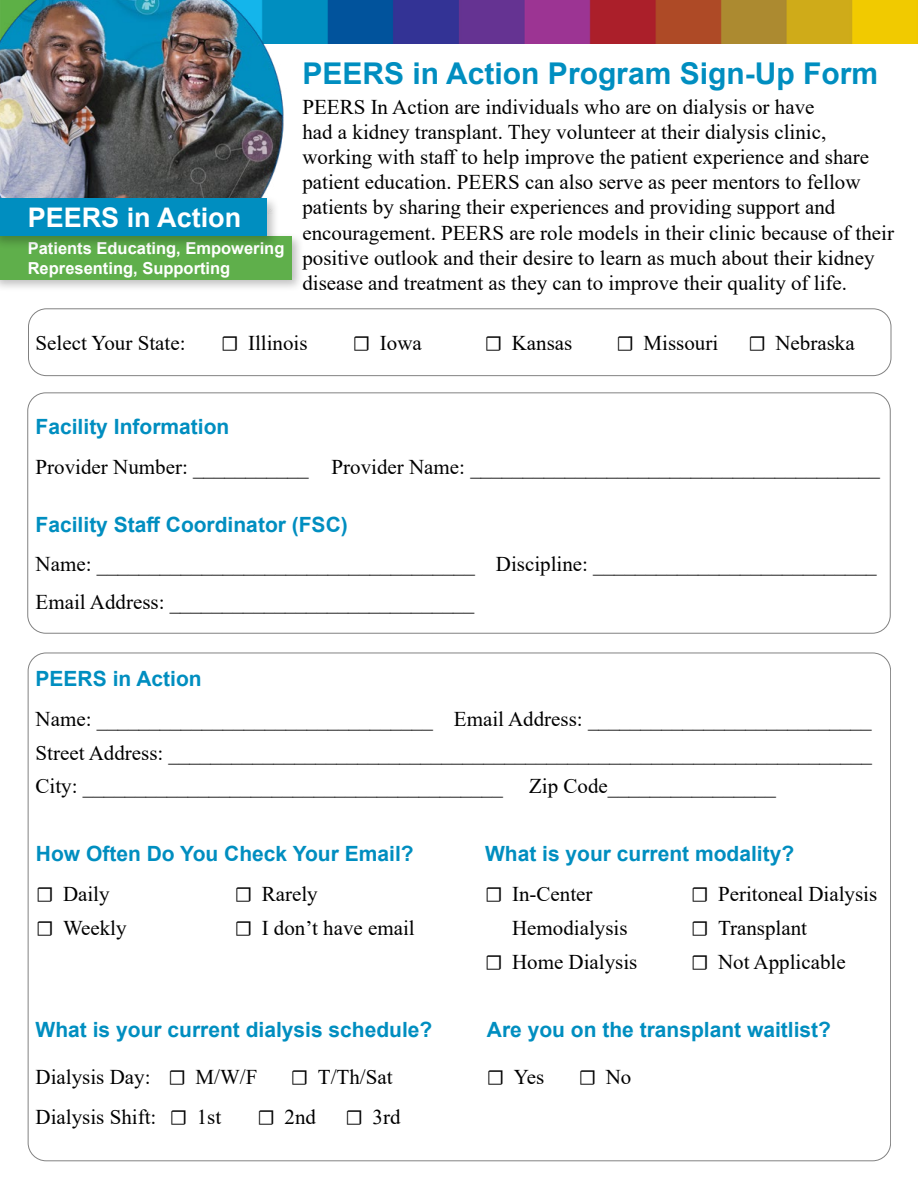
<style>
.page{position:relative;width:918px;height:1188px;background:#fff}
.page>*{position:absolute;margin:0;border:0;box-sizing:border-box;transform-origin:0 0}
.t1{font:700 30px "Arial";color:#008ec0}
.t2{font:700 27px "Arial";color:#fff}
.t3{font:21px/33.6px "Times New Roman";color:#000}
.t4{font:700 21px "Arial";color:#008ec0}
.t5{font:700 16.5px "Arial";color:#fff}
.s1{font-family:"Minion Pro"}
</style>
<div class="page">
<div style="left:28px;top:309px;width:863px;height:67px;border:1px solid #000;border-radius:18px"></div>
<div style="left:28px;top:393px;width:862px;height:240px;border:1px solid #000;border-radius:18px"></div>
<img style="left:312px;top:0;width:606px;height:43px">
<img style="left:0;top:0;width:312px;height:194px">
<div style="left:0;top:232px;width:304px;height:60px;background:#000;opacity:.25"></div>
<div style="left:0;top:236px;width:291px;height:43px;background:#5faf4b"></div>
<div style="left:0;top:194px;width:280px;height:55px;background:#000;opacity:.25"></div>
<div style="left:0;top:198px;width:267px;height:38px;background:#008ec0"></div>
<p class="t2" style="left:28px;top:198px;width:215px">PEERS in Action</p>
<p class="t5" style="left:28px;top:236px;width:263px">Patients Educating, Empowering,</p>
<p class="t5" style="left:28px;top:256px;width:204px">Representing, Supporting</p>
<h1 class="t1" style="left:302px;top:52px;width:577px">PEERS in Action Program Sign-Up Form</h1>
<p class="t3" style="left:302px;top:93px;width:593px;line-height:25.2px">PEERS In Action are individuals who are on dialysis or have<br>had a kidney transplant. They volunteer at their dialysis clinic, working with staff to help improve the patient experience and share patient education. PEERS can also serve as peer mentors to fellow patients by sharing their experiences and providing support and encouragement. PEERS are role models in their clinic because of their</p>
<p class="t3" style="left:302px;top:244px;width:574px;line-height:25.2px">positive outlook and their desire to learn as much about their kidney disease and treatment as they can to improve their quality of life.</p>
<p class="t3" style="left:36px;top:325px;width:151px">Select Your State:</p>
<p class="t3" style="left:221px;top:325px;width:88px"><span class="s1">☐</span> Illinois</p>
<p class="t3" style="left:353px;top:325px;width:70px"><span class="s1">☐</span> Iowa</p>
<p class="t3" style="left:485px;top:325px;width:89px"><span class="s1">☐</span> Kansas</p>
<p class="t3" style="left:617px;top:325px;width:103px"><span class="s1">☐</span> Missouri</p>
<p class="t3" style="left:748px;top:325px;width:108px"><span class="s1">☐</span> Nebraska</p>
<p class="t4" style="left:36px;top:412px;width:195px">Facility Information</p>
<p class="t3" style="left:36px;top:449px;width:846px">Provider Number: ___________ Provider Name: _______________________________________</p>
<p class="t4" style="left:36px;top:510px;width:314px">Facility Staff Coordinator (FSC)</p>
<p class="t3" style="left:36px;top:544px;width:843px;line-height:37.8px">Name: ____________________________________ Discipline: ___________________________<br>Email Address: _____________________________</p>
<p class="t4" style="left:36px;top:664px;width:168px">PEERS in Action</p>
<p class="t3" style="left:36px;top:701px;width:838px;text-align:justify">Name: ________________________________ Email Address: ___________________________ Street Address: ___________________________________________________________________ City: ________________________________________</p>
<p class="t3" style="left:529px;top:769px;width:248px">Zip Code________________</p>
<p class="t4" style="left:36px;top:839px;width:379px">How Often Do You Check Your Email?</p>
<p class="t4" style="left:485px;top:839px;width:311px">What is your current modality?</p>
<p class="t3" style="left:36px;top:877px;width:92px"><span class="s1">☐</span> Daily <span class="s1">☐</span> Weekly</p>
<p class="t3" style="left:235px;top:877px;width:182px"><span class="s1">☐</span> Rarely<br><span class="s1">☐</span> I don’t have email</p>
<p class="t3" style="left:485px;top:877px;width:109px"><span class="s1">☐</span> In-Center</p>
<p class="t3" style="left:485px;top:944px;width:154px"><span class="s1">☐</span> Home Dialysis</p>
<p class="t3" style="left:512px;top:911px;width:117px">Hemodialysis</p>
<p class="t3" style="left:691px;top:877px;width:188px"><span class="s1">☐</span> Peritoneal Dialysis <span class="s1">☐</span> Transplant<br><span class="s1">☐</span> Not Applicable</p>
<p class="t4" style="left:36px;top:1015px;width:398px">What is your current dialysis schedule?</p>
<p class="t3" style="left:36px;top:1057px;width:122px;line-height:39.6px">Dialysis Day:<br>Dialysis Shift:</p>
<p class="t4" style="left:487px;top:1015px;width:346px">Are you on the transplant waitlist?</p>
<p class="t3" style="left:169px;top:1060px;width:90px"><span class="s1">☐</span> M/W/F</p>
<p class="t3" style="left:291px;top:1060px;width:103px"><span class="s1">☐</span> T/Th/Sat</p>
<p class="t3" style="left:487px;top:1060px;width:59px"><span class="s1">☐</span> Yes</p>
<p class="t3" style="left:170px;top:1099px;width:53px"><span class="s1">☐</span> 1st</p>
<p class="t3" style="left:258px;top:1099px;width:60px"><span class="s1">☐</span> 2nd</p>
<p class="t3" style="left:346px;top:1099px;width:57px"><span class="s1">☐</span> 3rd</p>
<p class="t3" style="left:579px;top:1060px;width:54px"><span class="s1">☐</span> No</p>
</div>
